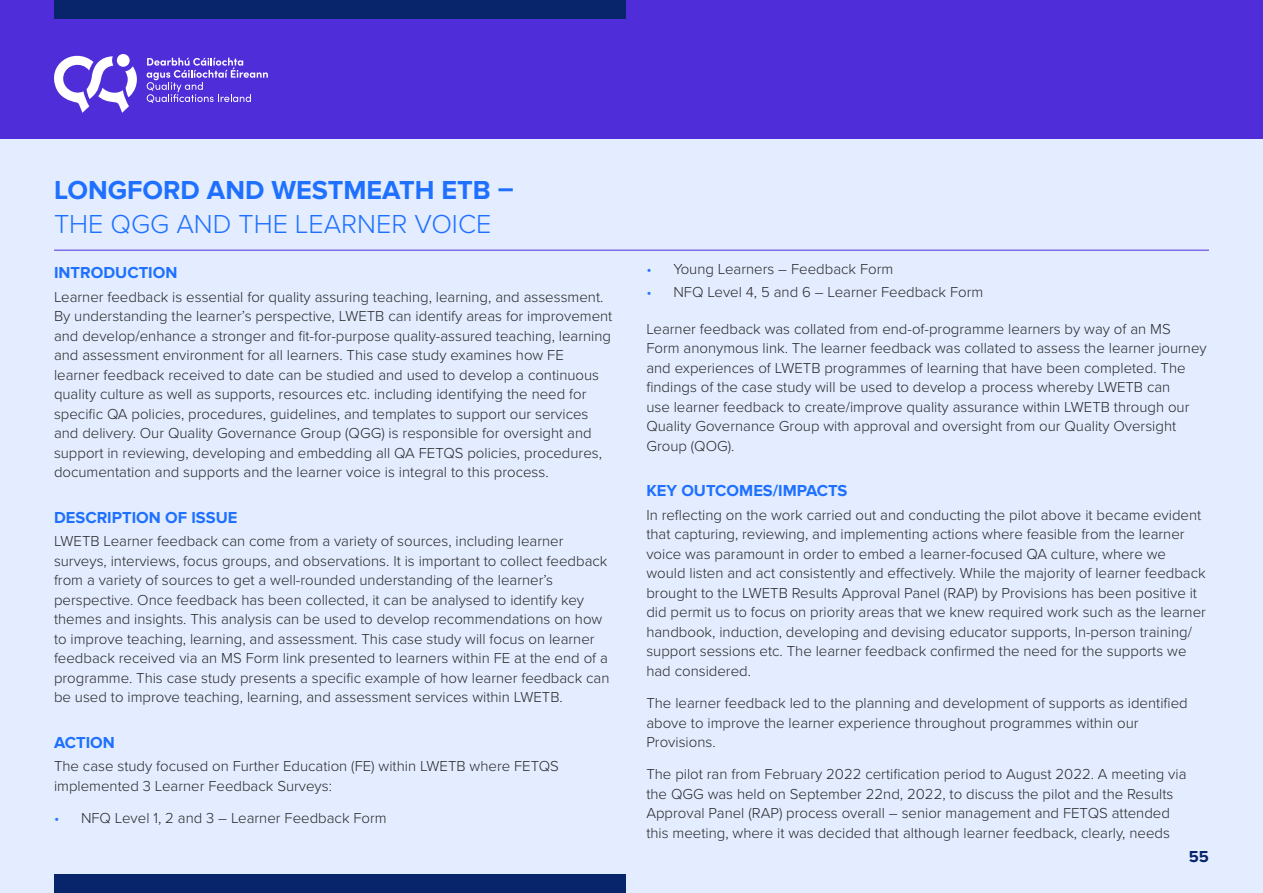
<style>
.page{position:relative;width:1263px;height:893px;background:#e3edff}
.page>*{position:absolute;margin:0;border:0;box-sizing:border-box;transform-origin:0 0}
.t1{font:700 27px "Proxima Nova";color:#1f70ff}
.t2{font:300 27px "Proxima Nova";color:#1f70ff}
.t3{font:700 16.5px "Proxima Nova";color:#1f70ff}
.t4{font:700 16.5px "Proxima Nova";color:#08246b}
.t5{font:300 15px/19.5px "Proxima Nova";color:#292829}
.s1{color:#2a77ff}
</style>
<div class="page">
<div style="left:0;top:0;width:1263px;height:139px;background:#4f2ed9"></div>
<svg style="left:147px;top:58px;width:121px;height:45px"></svg>
<svg style="left:54px;top:54px;width:83px;height:59px"></svg>
<div style="left:54px;top:0;width:571px;height:19px;background:#08246b"></div>
<div style="left:54px;top:874px;width:571px;height:19px;background:#08246b"></div>
<hr style="left:54px;top:250px;width:1155px;height:1px;background:#4f2ed9">
<h1 class="t1" style="left:54px;top:174px;width:461px">LONGFORD AND WESTMEATH ETB –</h1>
<h1 class="t2" style="left:54px;top:204px;width:439px">THE QGG AND THE LEARNER VOICE</h1>
<p class="t3" style="left:54px;top:263px;width:125px">INTRODUCTION</p>
<p class="t5" style="left:54px;top:286px;width:560px">Learner feedback is essential for quality assuring teaching, learning, and assessment.<br>By understanding the learner’s perspective, LWETB can identify areas for improvement and develop/enhance a stronger and fit-for-purpose quality-assured teaching, learning and assessment environment for all learners. This case study examines how FE learner feedback received to date can be studied and used to develop a continuous quality culture as well as supports, resources etc. including identifying the need for specific QA policies, procedures, guidelines, and templates to support our services and delivery. Our Quality Governance Group (QGG) is responsible for oversight and support in reviewing, developing and embedding all QA FETQS policies, procedures, documentation and supports and the learner voice is integral to this process.</p>
<p class="t3" style="left:54px;top:508px;width:185px">DESCRIPTION OF ISSUE</p>
<p class="t5" style="left:54px;top:531px;width:557px">LWETB Learner feedback can come from a variety of sources, including learner surveys, interviews, focus groups, and observations. It is important to collect feedback from a variety of sources to get a well-rounded understanding of the learner’s perspective. Once feedback has been collected, it can be analysed to identify key themes and insights. This analysis can be used to develop recommendations on how to improve teaching, learning, and assessment. This case study will focus on learner feedback received via an MS Form link presented to learners within FE at the end of a programme. This case study presents a specific example of how learner feedback can be used to improve teaching, learning, and assessment services within LWETB.</p>
<p class="t3" style="left:54px;top:733px;width:62px">ACTION</p>
<p class="t5" style="left:54px;top:756px;width:506px">The case study focused on Further Education (FE) within LWETB where FETQS implemented 3 Learner Feedback Surveys:</p>
<p class="t5" style="left:54px;top:807px;width:334px"><span class="s1">•</span> NFQ Level 1, 2 and 3 – Learner Feedback Form</p>
<p class="t5" style="left:646px;top:258px;width:248px"><span class="s1">•</span> Young Learners – Feedback Form</p>
<p class="t5" style="left:646px;top:282px;width:338px"><span class="s1">•</span> NFQ Level 4, 5 and 6 – Learner Feedback Form</p>
<p class="t5" style="left:646px;top:318px;width:562px">Learner feedback was collated from end-of-programme learners by way of an MS Form anonymous link. The learner feedback was collated to assess the learner journey and experiences of LWETB programmes of learning that have been completed. The findings of the case study will be used to develop a process whereby LWETB can<br>use learner feedback to create/improve quality assurance within LWETB through our Quality Governance Group with approval and oversight from our Quality Oversight Group (QOG).</p>
<p class="t3" style="left:646px;top:481px;width:203px">KEY OUTCOMES/IMPACTS</p>
<p class="t5" style="left:646px;top:504px;width:561px">In reflecting on the work carried out and conducting the pilot above it became evident that capturing, reviewing, and implementing actions where feasible from the learner voice was paramount in order to embed a learner-focused QA culture, where we would listen and act consistently and effectively. While the majority of learner feedback brought to the LWETB Results Approval Panel (RAP) by Provisions has been positive it did permit us to focus on priority areas that we knew required work such as the learner handbook, induction, developing and devising educator supports, In-person training/ support sessions etc. The learner feedback confirmed the need for the supports we had considered.</p>
<p class="t5" style="left:646px;top:692px;width:543px">The learner feedback led to the planning and development of supports as identified above to improve the learner experience throughout programmes within our<br>Provisions.</p>
<p class="t5" style="left:646px;top:764px;width:542px">The pilot ran from February 2022 certification period to August 2022. A meeting via the QGG was held on September 22nd, 2022, to discuss the pilot and the Results Approval Panel (RAP) process overall – senior management and FETQS attended this meeting, where it was decided that although learner feedback, clearly, needs</p>
<p class="t4" style="left:1189px;top:847px;width:22px">55</p>
</div>
